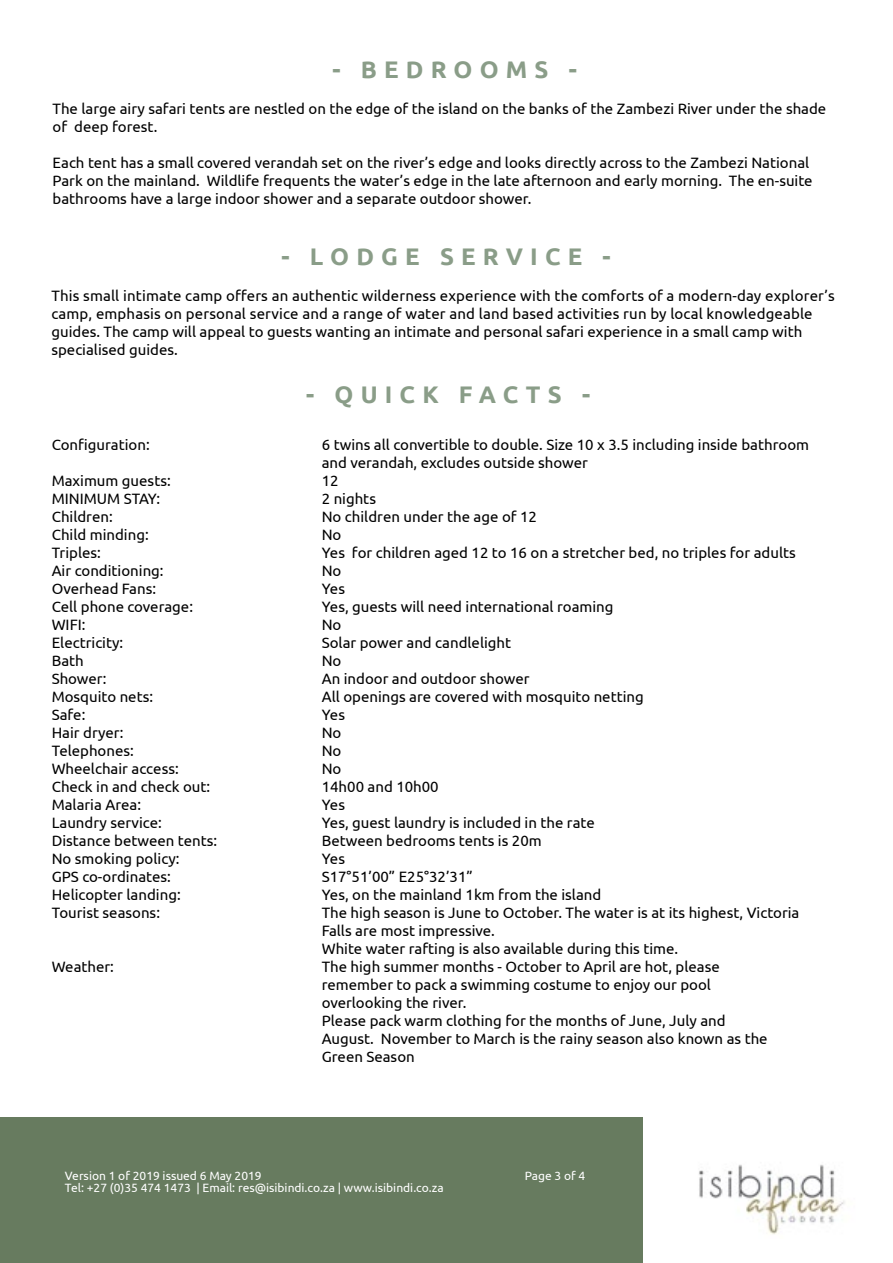
<style>
.page{position:relative;width:893px;height:1263px;background:#fff}
.page>*{position:absolute;margin:0;border:0;box-sizing:border-box;transform-origin:0 0}
.t1{font:700 24px "Ubuntu";letter-spacing:.3em;color:#8a9d88}
.t2{font:15px/18px "Ubuntu";color:#000}
.t3{font:12px "Ubuntu";color:#fff}
</style>
<div class="page">
<div style="left:0;top:1117px;width:687px;height:146px;background:#677b5f"></div>
<div style="left:643px;top:1108px;width:250px;height:155px;background:#fff"></div>
<img style="left:699px;top:1164px;width:146px;height:70px">
<h1 class="t1" style="left:333px;top:55px;width:246px">- BEDROOMS -</h1>
<p class="t2" style="left:53px;top:99px;width:775px">The large airy safari tents are nestled on the edge of the island on the banks of the Zambezi River under the shade of deep forest.</p>
<p class="t2" style="left:53px;top:153px;width:762px">Each tent has a small covered verandah set on the river’s edge and looks directly across to the Zambezi National<br>Park on the mainland. Wildlife frequents the water’s edge in the late afternoon and early morning. The en-suite bathrooms have a large indoor shower and a separate outdoor shower.</p>
<h1 class="t1" style="left:282px;top:242px;width:331px">- LODGE SERVICE -</h1>
<p class="t2" style="left:51px;top:286px;width:785px">This small intimate camp offers an authentic wilderness experience with the comforts of a modern-day explorer’s camp, emphasis on personal service and a range of water and land based activities run by local knowledgeable guides. The camp will appeal to guests wanting an intimate and personal safari experience in a small camp with specialised guides.</p>
<h1 class="t1" style="left:306px;top:379px;width:285px">- QUICK FACTS -</h1>
<p class="t2" style="left:52px;top:435px;width:100px">Configuration:</p>
<p class="t2" style="left:322px;top:435px;width:489px">6 twins all convertible to double. Size 10 x 3.5 including inside bathroom and verandah, excludes outside shower</p>
<p class="t2" style="left:52px;top:471px;width:121px">Maximum guests:</p>
<p class="t2" style="left:322px;top:471px;width:18px">12</p>
<p class="t2" style="left:52px;top:489px;width:110px">MINIMUM STAY:</p>
<p class="t2" style="left:322px;top:489px;width:56px">2 nights</p>
<p class="t2" style="left:52px;top:507px;width:63px">Children:</p>
<p class="t2" style="left:322px;top:507px;width:217px">No children under the age of 12</p>
<p class="t2" style="left:52px;top:525px;width:98px">Child minding:</p>
<p class="t2" style="left:322px;top:525px;width:21px">No</p>
<p class="t2" style="left:52px;top:543px;width:51px">Triples:</p>
<p class="t2" style="left:322px;top:543px;width:476px">Yes for children aged 12 to 16 on a stretcher bed, no triples for adults</p>
<p class="t2" style="left:52px;top:561px;width:113px">Air conditioning:</p>
<p class="t2" style="left:322px;top:561px;width:21px">No</p>
<p class="t2" style="left:52px;top:579px;width:106px">Overhead Fans:</p>
<p class="t2" style="left:322px;top:579px;width:25px">Yes</p>
<p class="t2" style="left:52px;top:597px;width:143px">Cell phone coverage:</p>
<p class="t2" style="left:322px;top:597px;width:293px">Yes, guests will need international roaming</p>
<p class="t2" style="left:52px;top:615px;width:35px">WIFI:</p>
<p class="t2" style="left:322px;top:615px;width:21px">No</p>
<p class="t2" style="left:52px;top:633px;width:73px">Electricity:</p>
<p class="t2" style="left:322px;top:633px;width:191px">Solar power and candlelight</p>
<p class="t2" style="left:52px;top:651px;width:34px">Bath</p>
<p class="t2" style="left:322px;top:651px;width:21px">No</p>
<p class="t2" style="left:52px;top:669px;width:56px">Shower:</p>
<p class="t2" style="left:322px;top:669px;width:209px">An indoor and outdoor shower</p>
<p class="t2" style="left:52px;top:687px;width:103px">Mosquito nets:</p>
<p class="t2" style="left:322px;top:687px;width:324px">All openings are covered with mosquito netting</p>
<p class="t2" style="left:52px;top:705px;width:35px">Safe:</p>
<p class="t2" style="left:322px;top:705px;width:25px">Yes</p>
<p class="t2" style="left:52px;top:723px;width:73px">Hair dryer:</p>
<p class="t2" style="left:322px;top:723px;width:21px">No</p>
<p class="t2" style="left:52px;top:741px;width:84px">Telephones:</p>
<p class="t2" style="left:322px;top:741px;width:21px">No</p>
<p class="t2" style="left:52px;top:759px;width:129px">Wheelchair access:</p>
<p class="t2" style="left:322px;top:759px;width:21px">No</p>
<p class="t2" style="left:52px;top:777px;width:160px">Check in and check out:</p>
<p class="t2" style="left:322px;top:777px;width:119px">14h00 and 10h00</p>
<p class="t2" style="left:52px;top:795px;width:91px">Malaria Area:</p>
<p class="t2" style="left:322px;top:795px;width:25px">Yes</p>
<p class="t2" style="left:52px;top:813px;width:112px">Laundry service:</p>
<p class="t2" style="left:322px;top:813px;width:275px">Yes, guest laundry is included in the rate</p>
<p class="t2" style="left:52px;top:831px;width:167px">Distance between tents:</p>
<p class="t2" style="left:322px;top:831px;width:222px">Between bedrooms tents is 20m</p>
<p class="t2" style="left:52px;top:849px;width:129px">No smoking policy:</p>
<p class="t2" style="left:322px;top:849px;width:25px">Yes</p>
<p class="t2" style="left:52px;top:867px;width:121px">GPS co-ordinates:</p>
<p class="t2" style="left:322px;top:867px;width:153px">S17°51’00” E25°32’31”</p>
<p class="t2" style="left:52px;top:885px;width:130px">Helicopter landing:</p>
<p class="t2" style="left:322px;top:885px;width:281px">Yes, on the mainland 1km from the island</p>
<p class="t2" style="left:52px;top:903px;width:110px">Tourist seasons:</p>
<p class="t2" style="left:322px;top:903px;width:479px">The high season is June to October. The water is at its highest, Victoria<br>Falls are most impressive.<br>White water rafting is also available during this time.</p>
<p class="t2" style="left:52px;top:957px;width:64px">Weather:</p>
<p class="t2" style="left:322px;top:957px;width:447px">The high summer months - October to April are hot, please remember to pack a swimming costume to enjoy our pool overlooking the river.<br>Please pack warm clothing for the months of June, July and August. November to March is the rainy season also known as the Green Season</p>
<p class="t3" style="left:65px;top:1168px;width:198px">Version 1 of 2019 issued 6 May 2019</p>
<p class="t3" style="left:525px;top:1168px;width:62px">Page 3 of 4</p>
<p class="t3" style="left:65px;top:1181px;width:380px">Tel: +27 (0)35 474 1473 | Email: res@isibindi.co.za | www.isibindi.co.za</p>
</div>
